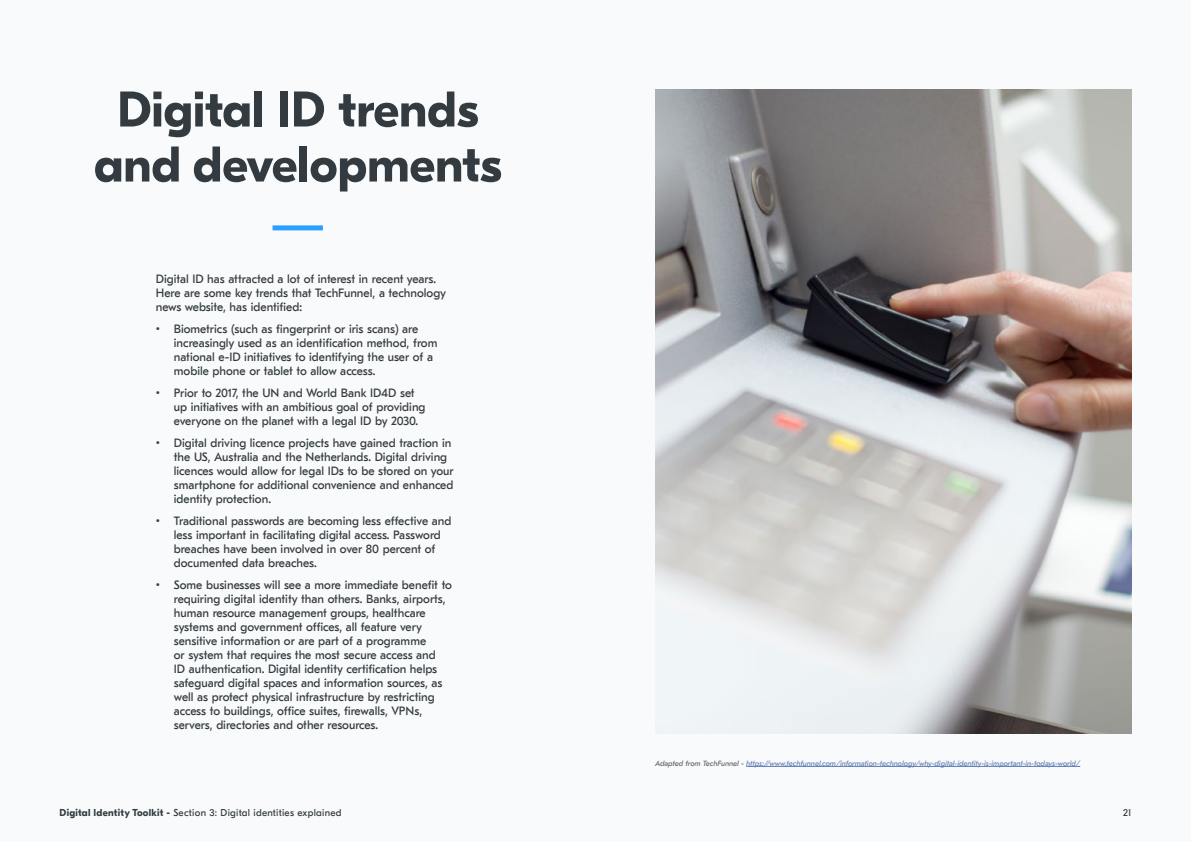
<style>
.page{position:relative;width:1191px;height:842px;background:#fff}
.page>*{position:absolute;margin:0;border:0;box-sizing:border-box;transform-origin:0 0}
.t1{font:700 50px/55px "GT Eesti Display";color:#333b40;text-align:center}
.t2{font:12px/14px "GT Eesti Text";color:#333b40}
.t3{font:10px "GT Eesti Display";letter-spacing:.025em;color:#333b40}
.t4{font:italic 7.5px "GT Eesti Text";color:#607cb4}
.s1{color:#646363}
.s2{font-weight:700}
</style>
<div class="page">
<div style="left:0;top:0;width:595px;height:842px;background:#f8fafb"></div>
<div style="left:595px;top:0;width:596px;height:842px;background:#f8fafb"></div>
<div style="left:272px;top:225px;width:51px;height:5px;background:#2d9fff"></div>
<hr style="left:746px;top:766px;width:334px;height:1px;background:#607cb4">
<img style="left:655px;top:89px;width:476px;height:645px">
<h1 class="t1" style="left:94px;top:83px;width:409px">Digital ID trends and developments</h1>
<p class="t2" style="left:156px;top:272px;width:292px">Digital ID has attracted a lot of interest in recent years.<br>Here are some key trends that TechFunnel, a technology news website, has identified:</p>
<p class="t2" style="left:174px;top:322px;width:265px;text-indent:-18px">• Biometrics (such as fingerprint or iris scans) are increasingly used as an identification method, from national e-ID initiatives to identifying the user of a mobile phone or tablet to allow access.</p>
<p class="t2" style="left:174px;top:386px;width:253px;text-indent:-18px">• Prior to 2017, the UN and World Bank ID4D set up initiatives with an ambitious goal of providing everyone on the planet with a legal ID by 2030.</p>
<p class="t2" style="left:174px;top:436px;width:281px;text-indent:-18px">• Digital driving licence projects have gained traction in the US, Australia and the Netherlands. Digital driving licences would allow for legal IDs to be stored on your smartphone for additional convenience and enhanced identity protection.</p>
<p class="t2" style="left:174px;top:514px;width:279px;text-indent:-18px">• Traditional passwords are becoming less effective and less important in facilitating digital access. Password breaches have been involved in over 80 percent of documented data breaches.</p>
<p class="t2" style="left:174px;top:578px;width:280px;text-indent:-18px">• Some businesses will see a more immediate benefit to requiring digital identity than others. Banks, airports, human resource management groups, healthcare systems and government offices, all feature very sensitive information or are part of a programme<br>or system that requires the most secure access and<br>ID authentication. Digital identity certification helps safeguard digital spaces and information sources, as well as protect physical infrastructure by restricting access to buildings, office suites, firewalls, VPNs, servers, directories and other resources.</p>
<p class="t4" style="left:655px;top:759px;width:426px"><span class="s1">Adapted from TechFunnel -</span> https://www.techfunnel.com/information-technology/why-digital-identity-is-important-in-todays-world/</p>
<p class="t3" style="left:60px;top:807px;width:283px"><span class="s2">Digital Identity Toolkit -</span> Section 3: Digital identities explained</p>
<p class="t3" style="left:1123px;top:807px;width:10px">21</p>
</div>
